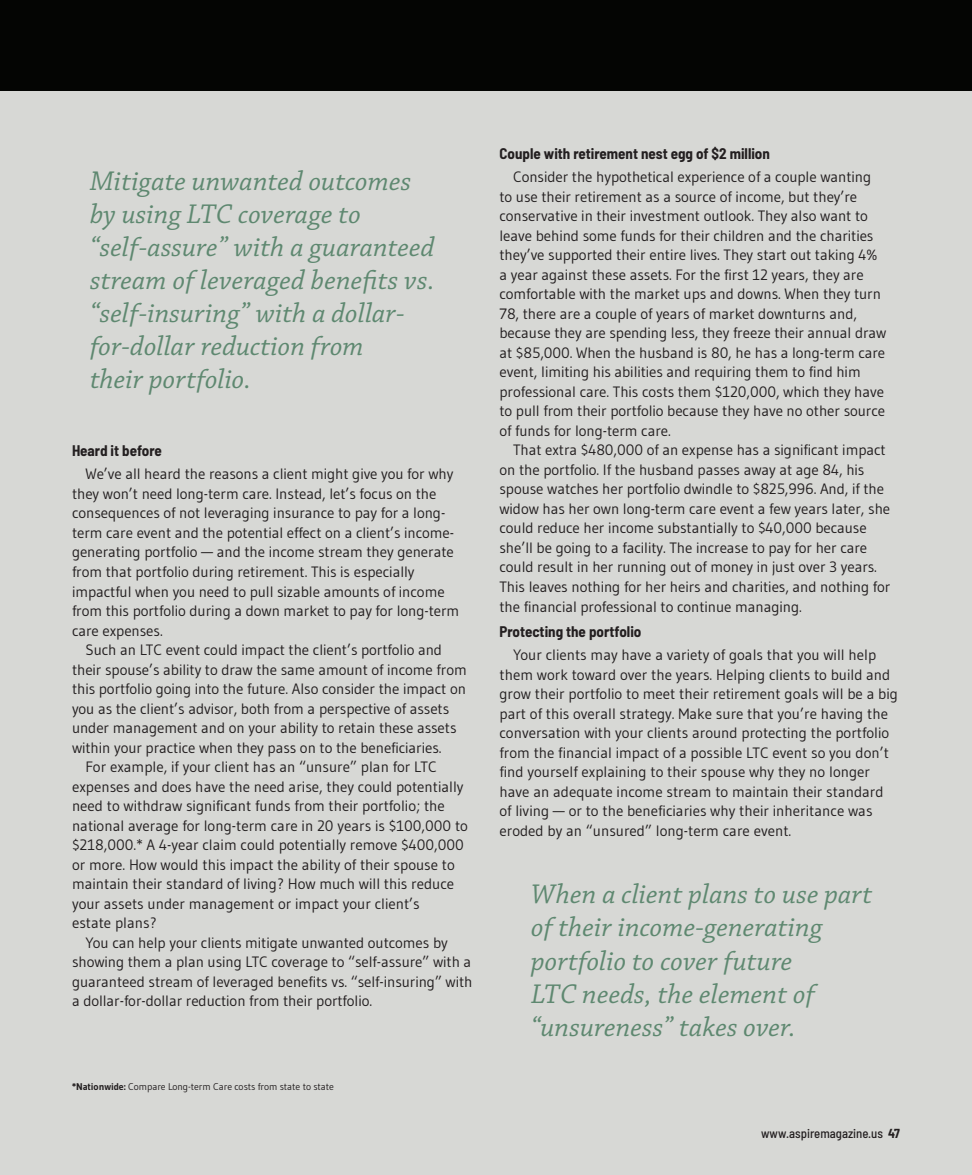
<style>
.page{position:relative;width:972px;height:1175px;background:#fff}
.page>*{position:absolute;margin:0;border:0;box-sizing:border-box;transform-origin:0 0}
.Asp_pullquote{font:italic 28.5px/33px "Chaparral Pro";letter-spacing:.005em;color:#5e8870}
.Asp_copy{font:15px/19.5px "Gudea";letter-spacing:-.005em;color:#231f20}
.Asp_copysubhead{font:700 semi-condensed 15px "Barlow";color:#231f20}
.t1{font:500 semi-condensed 12.75px "Barlow";color:#231f20}
.Asp_Source{font:9.75px "Gudea";letter-spacing:-.005em;color:#231f20}
.s1{font-weight:700}
</style>
<div class="page">
<div style="left:0;top:0;width:972px;height:1174px;background:#d7d8d5"></div>
<div style="left:0;top:0;width:972px;height:90px;background:#040503"></div>
<p class="Asp_pullquote" style="left:90px;top:166px;width:346px">Mitigate unwanted outcomes by using LTC coverage to “self-assure” with a guaranteed stream of leveraged benefits vs. “self-insuring” with a dollar&shy;for-dollar reduction from<br>their portfolio.</p>
<p class="Asp_copysubhead" style="left:72px;top:440px;width:92px">Heard it before</p>
<p class="Asp_copy" style="left:72px;top:464px;width:389px;text-indent:14px">We’ve all heard the reasons a client might give you for why they won’t need long-term care. Instead, let’s focus on the consequences of not leveraging insurance to pay for a long&shy;term care event and the potential effect on a client’s income&shy;generating portfolio — and the income stream they generate from that portfolio during retirement. This is especially impactful when you need to pull sizable amounts of income from this portfolio during a down market to pay for long-term care expenses.</p>
<p class="Asp_copy" style="left:72px;top:640px;width:396px;text-indent:14px">Such an LTC event could impact the client’s portfolio and their spouse’s ability to draw the same amount of income from this portfolio going into the future. Also consider the impact on you as the client’s advisor, both from a perspective of assets under management and on your ability to retain these assets within your practice when they pass on to the beneficiaries.</p>
<p class="Asp_copy" style="left:72px;top:757px;width:398px;text-indent:14px">For example, if your client has an “unsure” plan for LTC expenses and does have the need arise, they could potentially need to withdraw significant funds from their portfolio; the national average for long-term care in 20 years is $100,000 to $218,000.* A 4-year claim could potentially remove $400,000 or more. How would this impact the ability of their spouse to maintain their standard of living? How much will this reduce your assets under management or impact your client’s<br>estate plans?</p>
<p class="Asp_copy" style="left:72px;top:932px;width:402px;text-indent:14px">You can help your clients mitigate unwanted outcomes by showing them a plan using LTC coverage to “self-assure” with a guaranteed stream of leveraged benefits vs. “self-insuring” with a dollar-for-dollar reduction from their portfolio.</p>
<p class="Asp_Source" style="left:72px;top:1080px;width:264px"><span class="s1">*Nationwide:</span> Compare Long-term Care costs from state to state</p>
<p class="Asp_copysubhead" style="left:500px;top:143px;width:272px">Couple with retirement nest egg of $2 million</p>
<p class="Asp_copy" style="left:500px;top:167px;width:388px;text-indent:14px">Consider the hypothetical experience of a couple wanting to use their retirement as a source of income, but they’re conservative in their investment outlook. They also want to leave behind some funds for their children and the charities they’ve supported their entire lives. They start out taking 4% a year against these assets. For the first 12 years, they are comfortable with the market ups and downs. When they turn 78, there are a couple of years of market downturns and, because they are spending less, they freeze their annual draw at $85,000. When the husband is 80, he has a long-term care event, limiting his abilities and requiring them to find him professional care. This costs them $120,000, which they have to pull from their portfolio because they have no other source of funds for long-term care.</p>
<p class="Asp_copy" style="left:500px;top:440px;width:392px;text-indent:14px">That extra $480,000 of an expense has a significant impact on the portfolio. If the husband passes away at age 84, his spouse watches her portfolio dwindle to $825,996. And, if the widow has her own long-term care event a few years later, she could reduce her income substantially to $40,000 because she’ll be going to a facility. The increase to pay for her care could result in her running out of money in just over 3 years.<br>This leaves nothing for her heirs and charities, and nothing for the financial professional to continue managing.</p>
<p class="Asp_copysubhead" style="left:500px;top:620px;width:143px">Protecting the portfolio</p>
<p class="Asp_copy" style="left:500px;top:645px;width:400px;text-indent:14px">Your clients may have a variety of goals that you will help them work toward over the years. Helping clients to build and grow their portfolio to meet their retirement goals will be a big part of this overall strategy. Make sure that you’re having the conversation with your clients around protecting the portfolio from the financial impact of a possible LTC event so you don’t find yourself explaining to their spouse why they no longer have an adequate income stream to maintain their standard of living — or to the beneficiaries why their inheritance was eroded by an “unsured” long-term care event.</p>
<p class="Asp_pullquote" style="left:531px;top:879px;width:343px">When a client plans to use part of their income-generating portfolio to cover future<br>LTC needs, the element of “unsureness” takes over.</p>
<p class="t1" style="left:761px;top:1124px;width:140px">www.aspiremagazine.us <span class="s1">47</span></p>
</div>
